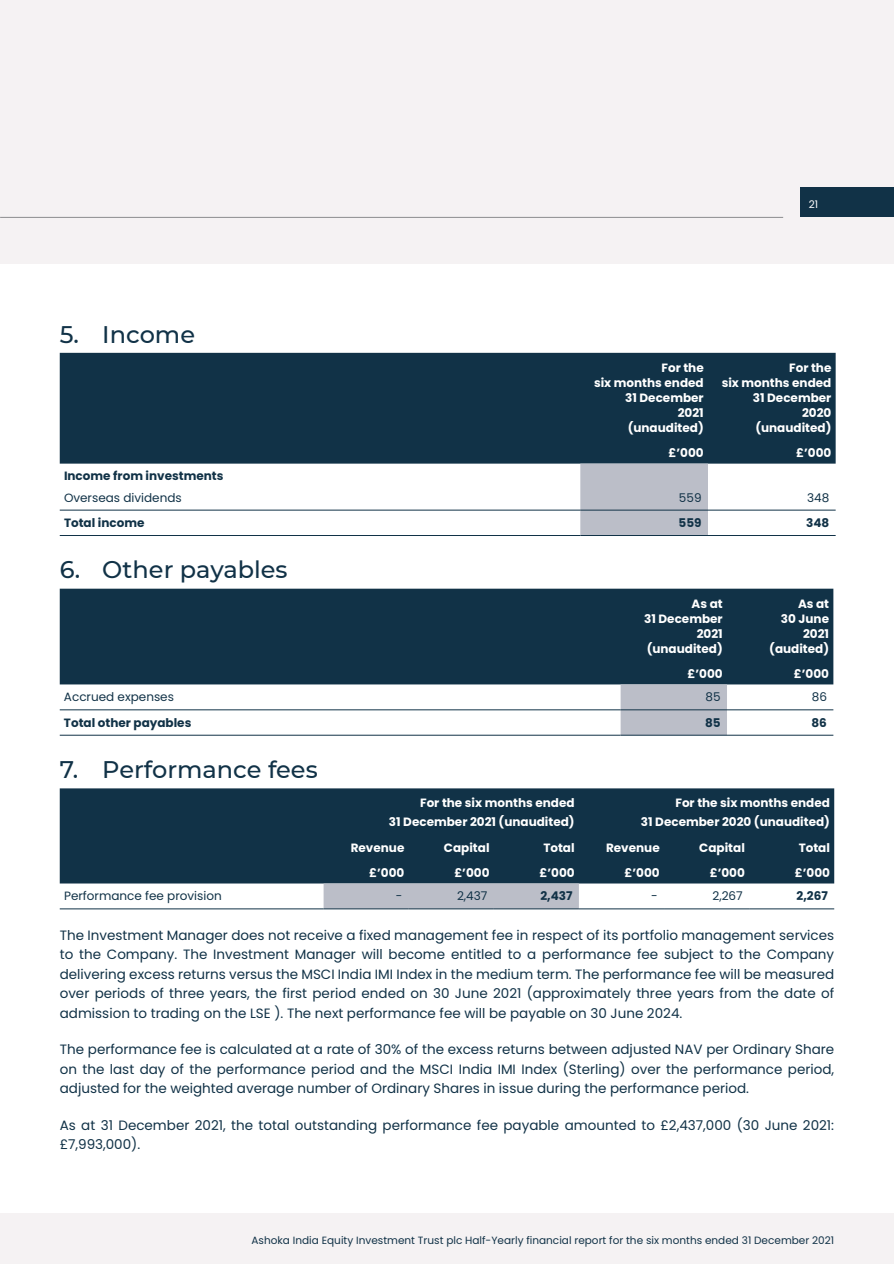
<style>
.page{position:relative;width:894px;height:1264px;background:#fff}
.page>*{position:absolute;margin:0;border:0;box-sizing:border-box;transform-origin:0 0}
.t1{font:500 24px "Montserrat";color:#113247}
.t2{font:13.5px/19.5px "Poppins";color:#113247;text-align:justify}
.t3{font:700 12px/15px "Poppins";color:#fff;text-align:right}
.t4{font:12px "Poppins";color:#113247}
.t5{font:700 12px "Poppins";color:#113247}
.t6{font:10.5px "Poppins";color:#113247}
.t7{font:10.5px "Poppins";color:#fff}
</style>
<div class="page">
<div style="left:0;top:0;width:893px;height:264px;background:#f5f2f3"></div>
<div style="left:0;top:1212px;width:893px;height:51px;background:#f5f2f3"></div>
<hr style="left:0;top:217px;width:783px;height:1px;background:#8b8c8e">
<div style="left:800px;top:187px;width:93px;height:30px;background:#113247"></div>
<div style="left:60px;top:353px;width:775px;height:110px;background:#113247"></div>
<div style="left:580px;top:463px;width:127px;height:72px;background:#bbbec8"></div>
<hr style="left:60px;top:509px;width:520px;height:1px;background:#113247">
<hr style="left:580px;top:509px;width:127px;height:1px;background:#113247">
<hr style="left:707px;top:509px;width:128px;height:1px;background:#113247">
<hr style="left:60px;top:535px;width:520px;height:1px;background:#113247">
<hr style="left:580px;top:535px;width:127px;height:1px;background:#113247">
<hr style="left:707px;top:535px;width:128px;height:1px;background:#113247">
<div style="left:60px;top:588px;width:773px;height:96px;background:#113247"></div>
<div style="left:620px;top:684px;width:106px;height:50px;background:#bbbec8"></div>
<hr style="left:60px;top:709px;width:560px;height:1px;background:#113247">
<hr style="left:620px;top:709px;width:106px;height:1px;background:#113247">
<hr style="left:726px;top:709px;width:107px;height:1px;background:#113247">
<hr style="left:60px;top:734px;width:560px;height:1px;background:#113247">
<hr style="left:620px;top:734px;width:106px;height:1px;background:#113247">
<hr style="left:726px;top:734px;width:107px;height:1px;background:#113247">
<div style="left:60px;top:788px;width:774px;height:95px;background:#113247"></div>
<div style="left:323px;top:883px;width:255px;height:25px;background:#bbbec8"></div>
<hr style="left:60px;top:908px;width:263px;height:1px;background:#113247">
<hr style="left:323px;top:908px;width:85px;height:1px;background:#113247">
<hr style="left:408px;top:908px;width:85px;height:1px;background:#113247">
<hr style="left:493px;top:908px;width:85px;height:1px;background:#113247">
<hr style="left:578px;top:908px;width:85px;height:1px;background:#113247">
<hr style="left:663px;top:908px;width:86px;height:1px;background:#113247">
<hr style="left:749px;top:908px;width:85px;height:1px;background:#113247">
<h1 class="t1" style="left:60px;top:317px;width:137px">5. Income</h1>
<p class="t7" style="left:808px;top:198px;width:11px">21</p>
<p class="t3" style="left:594px;top:360px;width:111px">For the<br>six months ended<br>31 December<br>2021<br>(unaudited)</p>
<p class="t3" style="left:721px;top:360px;width:111px">For the<br>six months ended<br>31 December<br>2020<br>(unaudited)</p>
<p class="t3" style="left:668px;top:445px;width:37px">£’000</p>
<p class="t3" style="left:796px;top:445px;width:37px">£’000</p>
<p class="t5" style="left:64px;top:469px;width:161px">Income from investments</p>
<p class="t4" style="left:64px;top:490px;width:119px">Overseas dividends</p>
<p class="t4" style="left:678px;top:490px;width:24px">559</p>
<p class="t4" style="left:806px;top:490px;width:24px">348</p>
<p class="t5" style="left:64px;top:515px;width:82px">Total income</p>
<p class="t5" style="left:678px;top:515px;width:24px">559</p>
<p class="t5" style="left:805px;top:515px;width:25px">348</p>
<h1 class="t1" style="left:60px;top:553px;width:229px">6. Other payables</h1>
<p class="t3" style="left:644px;top:596px;width:80px">As at<br>31 December<br>2021 (unaudited)</p>
<p class="t3" style="left:769px;top:596px;width:61px">As at<br>30 June<br>2021 (audited)</p>
<p class="t3" style="left:687px;top:666px;width:37px">£’000</p>
<p class="t3" style="left:793px;top:666px;width:37px">£’000</p>
<p class="t4" style="left:64px;top:690px;width:111px">Accrued expenses</p>
<p class="t4" style="left:705px;top:690px;width:17px">85</p>
<p class="t4" style="left:811px;top:690px;width:17px">86</p>
<p class="t5" style="left:64px;top:715px;width:129px">Total other payables</p>
<p class="t5" style="left:704px;top:715px;width:17px">85</p>
<p class="t5" style="left:811px;top:715px;width:17px">86</p>
<h1 class="t1" style="left:60px;top:752px;width:259px">7. Performance fees</h1>
<p class="t3" style="left:420px;top:795px;width:156px">For the six months ended</p>
<p class="t3" style="left:675px;top:795px;width:156px">For the six months ended</p>
<p class="t3" style="left:389px;top:814px;width:187px">31 December 2021 (unaudited)</p>
<p class="t3" style="left:640px;top:814px;width:190px">31 December 2020 (unaudited)</p>
<p class="t3" style="left:350px;top:839px;width:55px">Revenue</p>
<p class="t3" style="left:444px;top:839px;width:47px">Capital</p>
<p class="t3" style="left:543px;top:839px;width:33px">Total</p>
<p class="t3" style="left:606px;top:839px;width:55px">Revenue</p>
<p class="t3" style="left:699px;top:839px;width:47px">Capital</p>
<p class="t3" style="left:798px;top:839px;width:33px">Total</p>
<p class="t3" style="left:369px;top:865px;width:37px">£’000</p>
<p class="t3" style="left:454px;top:865px;width:37px">£’000</p>
<p class="t3" style="left:539px;top:865px;width:37px">£’000</p>
<p class="t3" style="left:624px;top:865px;width:37px">£’000</p>
<p class="t3" style="left:709px;top:865px;width:37px">£’000</p>
<p class="t3" style="left:794px;top:865px;width:37px">£’000</p>
<p class="t4" style="left:64px;top:889px;width:159px">Performance fee provision</p>
<p class="t4" style="left:395px;top:889px;width:8px">-</p>
<p class="t4" style="left:457px;top:889px;width:32px">2,437</p>
<p class="t5" style="left:540px;top:889px;width:34px">2,437</p>
<p class="t4" style="left:651px;top:889px;width:8px">-</p>
<p class="t4" style="left:712px;top:889px;width:32px">2,267</p>
<p class="t5" style="left:796px;top:889px;width:33px">2,267</p>
<p class="t2" style="left:60px;top:925px;width:775px">The Investment Manager does not receive a fixed management fee in respect of its portfolio management services to the Company. The Investment Manager will become entitled to a performance fee subject to the Company delivering excess returns versus the MSCI India IMI Index in the medium term. The performance fee will be measured over periods of three years, the first period ended on 30 June 2021 (approximately three years from the date of admission to trading on the LSE ). The next performance fee will be payable on 30 June 2024.</p>
<p class="t2" style="left:60px;top:1039px;width:775px">The performance fee is calculated at a rate of 30% of the excess returns between adjusted NAV per Ordinary Share on the last day of the performance period and the MSCI India IMI Index (Sterling) over the performance period, adjusted for the weighted average number of Ordinary Shares in issue during the performance period.</p>
<p class="t2" style="left:60px;top:1115px;width:775px">As at 31 December 2021, the total outstanding performance fee payable amounted to £2,437,000 (30 June 2021: £7,993,000).</p>
<p class="t6" style="left:251px;top:1233px;width:584px">Ashoka India Equity Investment Trust plc Half-Yearly financial report for the six months ended 31 December 2021</p>
</div>
